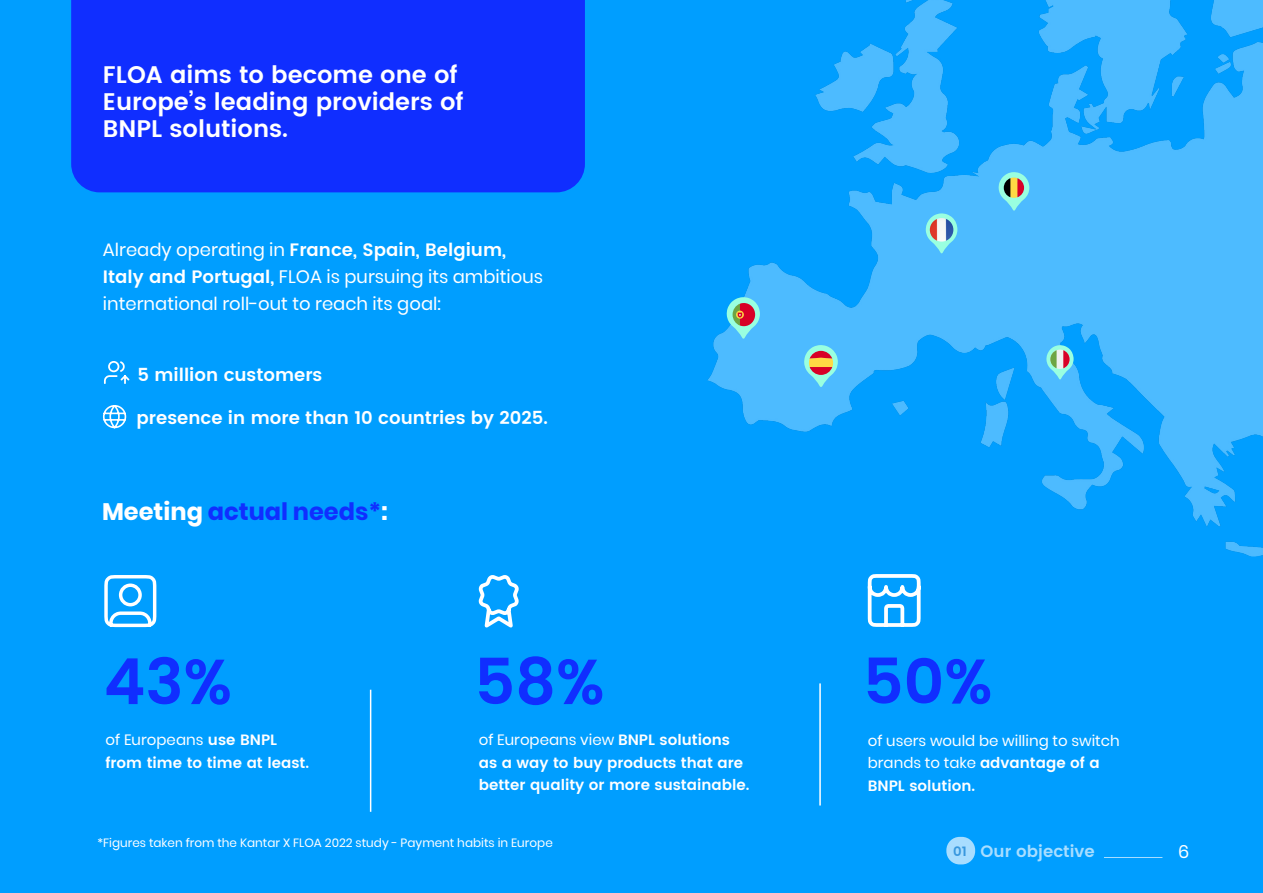
<style>
.page{position:relative;width:1263px;height:893px;background:#009eff}
.page>*{position:absolute;margin:0;border:0;box-sizing:border-box;transform-origin:0 0}
.t1{font:600 63.45px "Poppins";color:#102eff}
.t2{font:600 63px "Poppins";color:#102eff}
.t3{font:600 24px/27px "Poppins";color:#fff}
.t4{font:700 24px "Poppins";color:#102eff}
.t5{font:18px/27px "Poppins";color:#fff}
.t6{font:600 18px "Poppins";color:#fff}
.t7{font:600 16.5px "Poppins";color:#fff}
.t8{font:15px "Poppins";color:#fff}
.t9{font:600 15px "Poppins";color:#fff}
.t10{font:12px "Poppins";color:#fff}
.s1{font-weight:600}
.s2{color:#fff}
.s3{font-size:13.35px;color:#5594ce}
</style>
<div class="page">
<img style="left:707px;top:0;width:556px;height:557px">
<div style="left:71px;top:0;width:514px;height:192px;background:#102eff"></div>
<svg style="left:804px;top:345px;width:34px;height:42px"></svg>
<svg style="left:103px;top:405px;width:24px;height:24px"></svg>
<svg style="left:104px;top:361px;width:26px;height:23px"></svg>
<svg style="left:727px;top:297px;width:33px;height:42px"></svg>
<svg style="left:998px;top:172px;width:31px;height:39px"></svg>
<svg style="left:1046px;top:345px;width:27px;height:34px"></svg>
<hr style="left:370px;top:690px;width:1px;height:122px;background:#fff">
<hr style="left:819px;top:683px;width:2px;height:122px;background:#fff">
<svg style="left:926px;top:213px;width:31px;height:40px"></svg>
<img style="left:930px;top:218px;width:23px;height:24px;border-radius:12px">
<svg style="left:478px;top:575px;width:41px;height:53px"></svg>
<svg style="left:104px;top:575px;width:53px;height:53px"></svg>
<svg style="left:867px;top:574px;width:54px;height:53px"></svg>
<div style="left:946px;top:837px;width:29px;height:27px;background:#a8ddff;border-radius:13px"></div>
<hr style="left:1104px;top:857px;width:58px;height:1px;background:#fff">
<p class="t3" style="left:103px;top:62px;width:362px">FLOA aims to become one of<br>Europe’s leading providers of<br>BNPL solutions.</p>
<p class="t5" style="left:103px;top:236px;width:442px">Already operating in <span class="s1">France, Spain, Belgium,<br>Italy and Portugal,</span> FLOA is pursuing its ambitious international roll-out to reach its goal:</p>
<p class="t6" style="left:138px;top:361px;width:186px">5 million customers</p>
<p class="t6" style="left:137px;top:404px;width:413px">presence in more than 10 countries by 2025.</p>
<p class="t4" style="left:102px;top:498px;width:287px"><span class="s2">Meeting</span> actual needs*<span class="s2">:</span></p>
<p class="t1" style="left:103px;top:634px;width:130px">43%</p>
<p class="t8" style="left:106px;top:731px;width:173px">of Europeans <span class="s1">use BNPL</span></p>
<p class="t9" style="left:106px;top:751px;width:205px">from time to time at least.</p>
<p class="t1" style="left:474px;top:634px;width:132px">58%</p>
<p class="t8" style="left:479px;top:731px;width:253px">of Europeans view <span class="s1">BNPL solutions</span></p>
<p class="t9" style="left:479px;top:751px;width:266px">as a way to buy products that are</p>
<p class="t9" style="left:479px;top:774px;width:272px">better quality or more sustainable.</p>
<p class="t10" style="left:97px;top:836px;width:457px">*Figures taken from the Kantar X FLOA 2022 study - Payment habits in Europe</p>
<p class="t2" style="left:863px;top:634px;width:131px">50%</p>
<p class="t8" style="left:868px;top:732px;width:254px">of users would be willing to switch</p>
<p class="t8" style="left:868px;top:754px;width:233px">brands to take <span class="s1">advantage of a</span></p>
<p class="t9" style="left:868px;top:774px;width:109px">BNPL solution.</p>
<p class="t7" style="left:953px;top:839px;width:143px"><span class="s3">01</span> Our objective</p>
<p class="t5" style="left:1178px;top:838px;width:13px">6</p>
</div>
